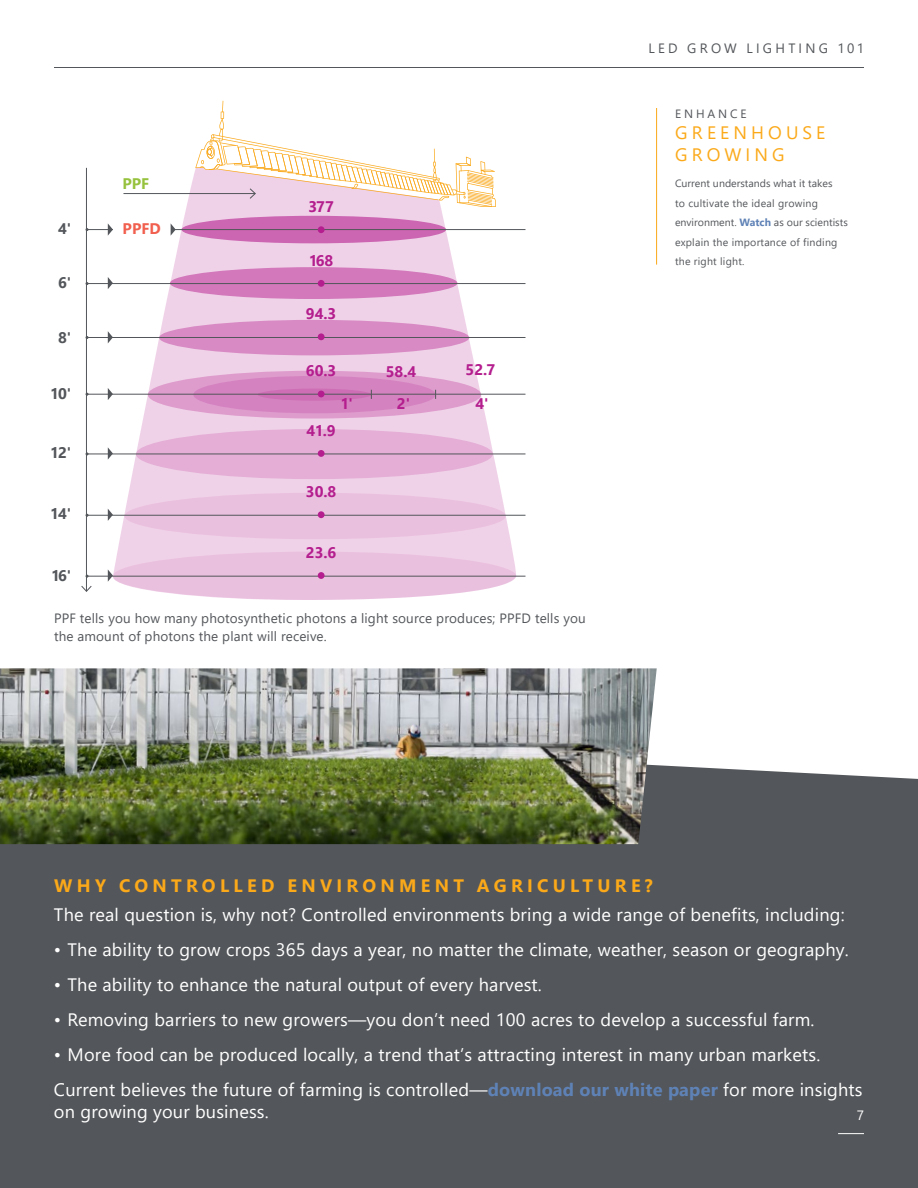
<style>
.page{position:relative;width:918px;height:1188px;background:#fff}
.page>*{position:absolute;margin:0;border:0;box-sizing:border-box;transform-origin:0 0}
.t1{font:18px/35.1px "Segoe UI";letter-spacing:.01em;color:#fff}
.t2{font:700 18px "Segoe UI";letter-spacing:.235em;color:#fba919}
.t3{font:18px/21.6px "Segoe UI";letter-spacing:.225em;color:#fba919}
.t4{font:700 15.3px "Segoe UI";color:#b41e8e}
.t5{font:700 15.3px "Segoe UI";letter-spacing:-.06em;color:#53565a}
.t6{font:700 15.3px "Segoe UI";color:#f15f4e}
.t7{font:700 15.3px "Segoe UI";color:#96c23e}
.t8{font:13.5px/18px "Segoe UI";letter-spacing:.01em;color:#53565a}
.t9{font:13.5px "Segoe UI";letter-spacing:.24em;color:#53565a}
.t10{font:13.5px "Segoe UI";color:#fff}
.t11{font:12px "Segoe UI";letter-spacing:.235em;color:#53565a}
.t12{font:10.5px/19.5px "Segoe UI";letter-spacing:.02em;color:#53565a}
.s1{font-weight:700;color:#5f82b6}
</style>
<div class="page">
<div style="left:0;top:765px;width:918px;height:423px;background:#53565a"></div>
<hr style="left:54px;top:67px;width:810px;height:1px;background:#53565a">
<svg style="left:838px;top:1133px;width:26px;height:1px"></svg>
<img style="left:0;top:668px;width:657px;height:176px">
<hr style="left:656px;top:108px;width:1px;height:157px;background:#fba919">
<svg style="left:113px;top:171px;width:407px;height:429px;fill:#f0d2e8"></svg>
<div style="left:125px;top:493px;width:381px;height:46px;background:#eac0df;border-radius:50%"></div>
<div style="left:113px;top:552px;width:403px;height:48px;background:#eac0df;border-radius:50%"></div>
<div style="left:159px;top:320px;width:310px;height:35px;background:#d88ac4;border-radius:50%"></div>
<div style="left:136px;top:429px;width:357px;height:50px;background:#e4aed6;border-radius:50%"></div>
<svg style="left:148px;top:371px;width:333px;height:48px;background:#dd9ccc"></svg>
<div style="left:193px;top:376px;width:243px;height:37px;background:#d583c0;border-radius:50%"></div>
<svg style="left:258px;top:389px;width:114px;height:12px"></svg>
<div style="left:170px;top:267px;width:287px;height:32px;background:#d278bb;border-radius:50%"></div>
<div style="left:182px;top:216px;width:264px;height:27px;background:#cc66b2;border-radius:50%"></div>
<hr style="left:86px;top:168px;width:1px;height:423px;background:#53565a">
<svg style="left:81px;top:586px;width:11px;height:6px"></svg>
<hr style="left:87px;top:229px;width:439px;height:1px;background:#53565a">
<hr style="left:87px;top:283px;width:439px;height:1px;background:#53565a">
<hr style="left:87px;top:337px;width:439px;height:1px;background:#53565a">
<hr style="left:87px;top:394px;width:439px;height:1px;background:#53565a">
<hr style="left:87px;top:454px;width:439px;height:1px;background:#53565a">
<hr style="left:87px;top:515px;width:439px;height:1px;background:#53565a">
<hr style="left:87px;top:576px;width:439px;height:1px;background:#53565a">
<div style="left:318px;top:226px;width:7px;height:7px;background:#b41e8e;border-radius:50%"></div>
<div style="left:318px;top:280px;width:7px;height:7px;background:#b41e8e;border-radius:50%"></div>
<div style="left:318px;top:333px;width:7px;height:7px;background:#b41e8e;border-radius:50%"></div>
<div style="left:318px;top:391px;width:7px;height:6px;background:#b41e8e;border-radius:50%"></div>
<div style="left:318px;top:450px;width:7px;height:7px;background:#b41e8e;border-radius:50%"></div>
<div style="left:318px;top:511px;width:7px;height:7px;background:#b41e8e;border-radius:50%"></div>
<div style="left:318px;top:572px;width:7px;height:7px;background:#b41e8e;border-radius:50%"></div>
<div style="left:113px;top:223px;width:58px;height:11px;background:#fff"></div>
<svg style="left:171px;top:223px;width:5px;height:13px"></svg>
<svg style="left:108px;top:224px;width:5px;height:12px"></svg>
<svg style="left:108px;top:277px;width:5px;height:12px"></svg>
<svg style="left:108px;top:331px;width:5px;height:12px"></svg>
<svg style="left:108px;top:388px;width:5px;height:12px"></svg>
<svg style="left:108px;top:447px;width:5px;height:13px"></svg>
<svg style="left:108px;top:509px;width:5px;height:12px"></svg>
<svg style="left:108px;top:570px;width:5px;height:12px"></svg>
<hr style="left:123px;top:193px;width:132px;height:1px;background:#53565a">
<div style="left:122px;top:176px;width:51px;height:15px;background:#fff"></div>
<svg style="left:195px;top:101px;width:301px;height:106px"></svg>
<p class="t7" style="left:122px;top:169px;width:28px">PPF</p>
<p class="t5" style="left:58px;top:214px;width:15px">4'</p>
<p class="t6" style="left:123px;top:214px;width:40px">PPFD</p>
<p class="t5" style="left:58px;top:268px;width:15px">6'</p>
<p class="t5" style="left:58px;top:323px;width:15px">8'</p>
<p class="t5" style="left:50px;top:379px;width:23px">10'</p>
<p class="t5" style="left:50px;top:438px;width:23px">12'</p>
<p class="t5" style="left:50px;top:499px;width:23px">14'</p>
<p class="t5" style="left:51px;top:561px;width:22px">16'</p>
<p class="t4" style="left:308px;top:192px;width:27px">377</p>
<p class="t4" style="left:309px;top:246px;width:26px">168</p>
<p class="t4" style="left:306px;top:299px;width:32px">94.3</p>
<p class="t4" style="left:306px;top:357px;width:32px">60.3</p>
<p class="t4" style="left:386px;top:357px;width:32px">58.4</p>
<p class="t4" style="left:466px;top:355px;width:31px">52.7</p>
<p class="t4" style="left:341px;top:390px;width:14px">1'</p>
<p class="t4" style="left:397px;top:390px;width:15px">2'</p>
<p class="t4" style="left:475px;top:390px;width:15px">4'</p>
<p class="t4" style="left:307px;top:416px;width:31px">41.9</p>
<p class="t4" style="left:306px;top:477px;width:32px">30.8</p>
<p class="t4" style="left:306px;top:538px;width:32px">23.6</p>
<p class="t8" style="left:54px;top:608px;width:533px">PPF tells you how many photosynthetic photons a light source produces; PPFD tells you the amount of photons the plant will receive.</p>
<p class="t9" style="left:649px;top:36px;width:217px">LED GROW LIGHTING 101</p>
<p class="t11" style="left:675px;top:102px;width:73px">ENHANCE</p>
<p class="t3" style="left:675px;top:121px;width:152px">GREENHOUSE<br>GROWING</p>
<p class="t12" style="left:675px;top:173px;width:174px">Current understands what it takes<br>to cultivate the ideal growing environment. <span class="s1">Watch</span> as our scientists explain the importance of finding the right light.</p>
<p class="t2" style="left:54px;top:869px;width:600px">WHY CONTROLLED ENVIRONMENT AGRICULTURE?</p>
<p class="t1" style="left:54px;top:895px;width:792px">The real question is, why not? Controlled environments bring a wide range of benefits, including:</p>
<p class="t1" style="left:54px;top:930px;width:796px">• The ability to grow crops 365 days a year, no matter the climate, weather, season or geography.</p>
<p class="t1" style="left:54px;top:965px;width:489px">• The ability to enhance the natural output of every harvest.</p>
<p class="t1" style="left:54px;top:1000px;width:762px">• Removing barriers to new growers—you don’t need 100 acres to develop a successful farm.</p>
<p class="t1" style="left:54px;top:1035px;width:810px">• More food can be produced locally, a trend that’s attracting interest in many urban markets.<br>Current believes the future of farming is controlled—<span class="s1">download our white paper</span> for more insights</p>
<p class="t1" style="left:54px;top:1092px;width:216px">on growing your business.</p>
<p class="t10" style="left:857px;top:1103px;width:9px">7</p>
</div>
